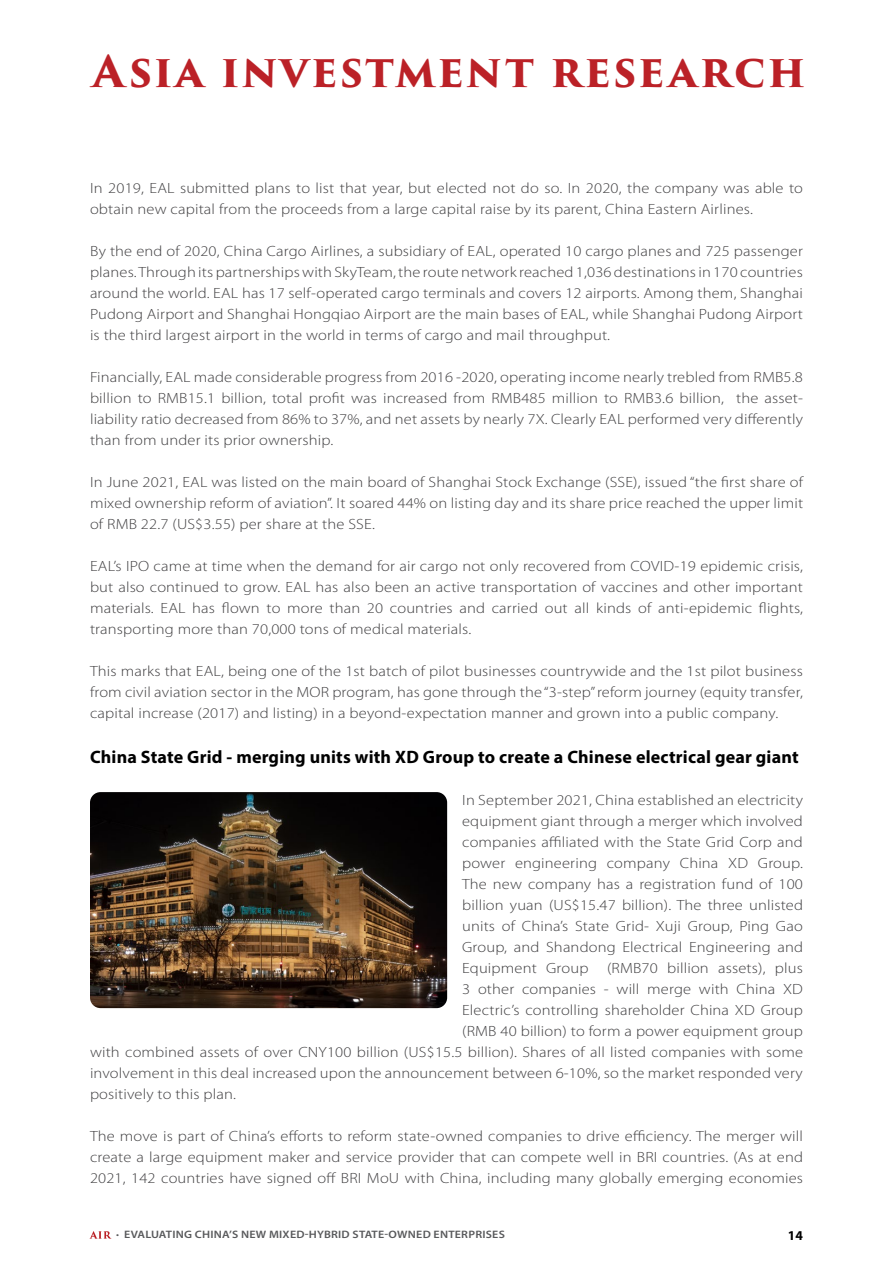
<style>
.page{position:relative;width:893px;height:1263px;background:#fff}
.page>*{position:absolute;margin:0;border:0;box-sizing:border-box;transform-origin:0 0}
.t1{font:700 42.75px "Trajan Pro 3";letter-spacing:.045em;color:#bb2127}
.t2{font:700 18px "Myriad Pro";letter-spacing:.01em;color:#000}
.t3{font:300 14.85px/21px "Myriad Pro";letter-spacing:.01em;color:#414042;text-align:justify;scale:1.11 1}
.t4{font:700 13.5px "Myriad Pro";color:#000}
.t5{font:600 10.8px "Myriad Pro";letter-spacing:.02em;color:#58595b;scale:1.11 1}
.s1{font-weight:300}
</style>
<div class="page">
<svg style="left:90px;top:1231px;width:21px;height:7px"></svg>
<img style="left:90px;top:792px;width:357px;height:216px">
<h1 class="t1" style="left:92px;top:40px;width:715px">Asia investment research</h1>
<p class="t3" style="left:90px;top:177px;width:644px">In 2019, EAL submitted plans to list that year, but elected not do so. In 2020, the company was able to obtain new capital from the proceeds from a large capital raise by its parent, China Eastern Airlines.</p>
<p class="t3" style="left:90px;top:240px;width:644px">By the end of 2020, China Cargo Airlines, a subsidiary of EAL, operated 10 cargo planes and 725 passenger planes. Through its partnerships with SkyTeam, the route network reached 1,036 destinations in 170 countries around the world. EAL has 17 self-operated cargo terminals and covers 12 airports. Among them, Shanghai Pudong Airport and Shanghai Hongqiao Airport are the main bases of EAL, while Shanghai Pudong Airport is the third largest airport in the world in terms of cargo and mail throughput.</p>
<p class="t3" style="left:90px;top:366px;width:644px">Financially, EAL made considerable progress from 2016 -2020, operating income nearly trebled from RMB5.8 billion to RMB15.1 billion, total profit was increased from RMB485 million to RMB3.6 billion, the asset&shy;liability ratio decreased from 86% to 37%, and net assets by nearly 7X. Clearly EAL performed very differently than from under its prior ownership.</p>
<p class="t3" style="left:90px;top:471px;width:644px">In June 2021, EAL was listed on the main board of Shanghai Stock Exchange (SSE), issued “the first share of mixed ownership reform of aviation”. It soared 44% on listing day and its share price reached the upper limit of RMB 22.7 (US$3.55) per share at the SSE.</p>
<p class="t3" style="left:90px;top:555px;width:644px">EAL’s IPO came at time when the demand for air cargo not only recovered from COVID-19 epidemic crisis, but also continued to grow. EAL has also been an active transportation of vaccines and other important materials. EAL has flown to more than 20 countries and carried out all kinds of anti-epidemic flights, transporting more than 70,000 tons of medical materials.</p>
<p class="t3" style="left:90px;top:660px;width:644px">This marks that EAL, being one of the 1st batch of pilot businesses countrywide and the 1st pilot business from civil aviation sector in the MOR program, has gone through the “3-step” reform journey (equity transfer, capital increase (2017) and listing) in a beyond-expectation manner and grown into a public company.</p>
<p class="t2" style="left:90px;top:745px;width:710px">China State Grid - merging units with XD Group to create a Chinese electrical gear giant</p>
<p class="t3" style="left:462px;top:789px;width:309px">In September 2021, China established an electricity</p>
<p class="t3" style="left:462px;top:810px;width:309px">equipment giant through a merger which involved</p>
<p class="t3" style="left:462px;top:831px;width:309px">companies affiliated with the State Grid Corp and</p>
<p class="t3" style="left:462px;top:852px;width:309px">power engineering company China XD Group.</p>
<p class="t3" style="left:462px;top:873px;width:309px">The new company has a registration fund of 100</p>
<p class="t3" style="left:462px;top:894px;width:309px">billion yuan (US$15.47 billion). The three unlisted</p>
<p class="t3" style="left:462px;top:915px;width:309px">units of China’s State Grid- Xuji Group, Ping Gao</p>
<p class="t3" style="left:462px;top:936px;width:309px">Group, and Shandong Electrical Engineering and</p>
<p class="t3" style="left:462px;top:957px;width:309px">Equipment Group (RMB70 billion assets), plus</p>
<p class="t3" style="left:462px;top:978px;width:308px">3 other companies - will merge with China XD</p>
<p class="t3" style="left:462px;top:999px;width:309px">Electric’s controlling shareholder China XD Group</p>
<p class="t3" style="left:462px;top:1020px;width:308px">(RMB 40 billion) to form a power equipment group</p>
<p class="t3" style="left:90px;top:1041px;width:644px">with combined assets of over CNY100 billion (US$15.5 billion). Shares of all listed companies with some</p>
<p class="t3" style="left:90px;top:1062px;width:644px">involvement in this deal increased upon the announcement between 6-10%, so the market responded very</p>
<p class="t3" style="left:90px;top:1083px;width:133px">positively to this plan.</p>
<p class="t3" style="left:90px;top:1125px;width:644px">The move is part of China’s efforts to reform state-owned companies to drive efficiency. The merger will create a large equipment maker and service provider that can compete well in BRI countries. (As at end 2021, 142 countries have signed off BRI MoU with China, including many globally emerging economies</p>
<p class="t5" style="left:116px;top:1228px;width:352px"><span class="s1">•</span> EVALUATING CHINA’S NEW MIXED-HYBRID STATE-OWNED ENTERPRISES</p>
<p class="t4" style="left:788px;top:1227px;width:16px">14</p>
</div>
